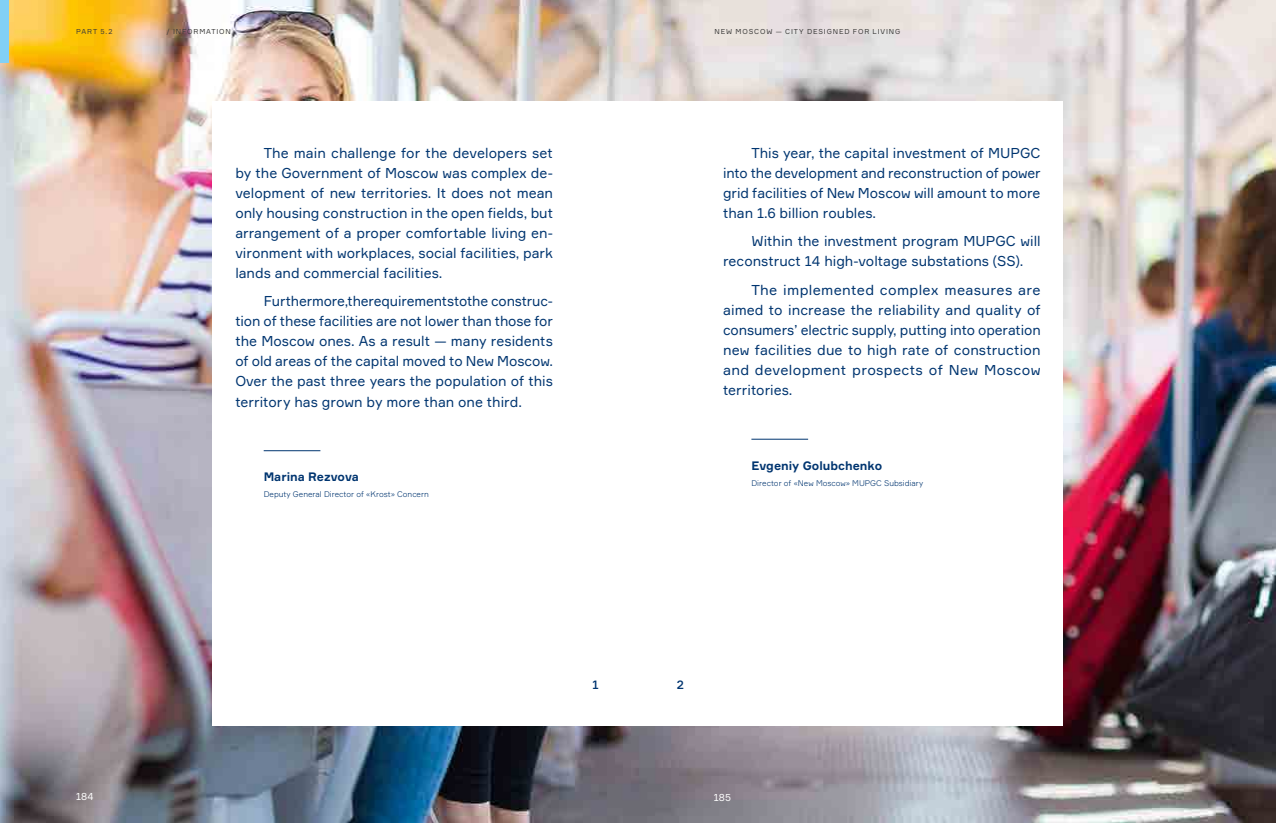
<style>
.page{position:relative;width:1276px;height:823px;background:#fff}
.page>*{position:absolute;margin:0;border:0;box-sizing:border-box;transform-origin:0 0}
.t1{font:14px/20px "Formular";color:#003570;text-align:justify}
.t2{font:700 12px "Formular";color:#003570}
.t3{font:500 12px "Formular";color:#003570}
.t4{font:10px "Formular";letter-spacing:.005em;color:#fff}
.t5{font:300 8px "Formular";color:#003570}
.t6{font:7px "Formular";letter-spacing:.12em;color:#3b3b3a}
</style>
<div class="page">
<img style="left:0;top:0;width:1276px;height:822px">
<div style="left:213px;top:101px;width:850px;height:624px;background:#fff"></div>
<hr style="left:264px;top:450px;width:56px;height:1px;background:#003570">
<hr style="left:751px;top:438px;width:57px;height:1px;background:#003570">
<div style="left:0;top:0;width:9px;height:62px;background:#82d0f5"></div>
<p class="t6" style="left:76px;top:27px;width:38px">PART 5.2</p>
<p class="t6" style="left:167px;top:27px;width:65px">/ INFORMATION</p>
<p class="t1" style="left:235px;top:142px;width:319px;text-indent:28px">The main challenge for the developers set by the Government of Moscow was complex de&shy;velopment of new territories. It does not mean only housing construction in the open fields, but arrangement of a proper comfortable living en&shy;vironment with workplaces, social facilities, park lands and commercial facilities.</p>
<p class="t1" style="left:235px;top:291px;width:319px;text-indent:28px">Furthermore,therequirementstothe construc&shy;tion of these facilities are not lower than those for the Moscow ones. As a result — many residents of old areas of the capital moved to New Moscow.<br>Over the past three years the population of this territory has grown by more than one third.</p>
<p class="t2" style="left:264px;top:469px;width:97px">Marina Rezvova</p>
<p class="t5" style="left:264px;top:489px;width:167px">Deputy General Director of «Krost» Concern</p>
<p class="t6" style="left:714px;top:27px;width:187px">NEW MOSCOW — CITY DESIGNED FOR LIVING</p>
<p class="t1" style="left:723px;top:142px;width:319px;text-indent:28px">This year, the capital investment of MUPGC into the development and reconstruction of power grid facilities of New Moscow will amount to more than 1.6 billion roubles.</p>
<p class="t1" style="left:723px;top:231px;width:319px;text-indent:28px">Within the investment program MUPGC will reconstruct 14 high-voltage substations (SS).</p>
<p class="t1" style="left:723px;top:279px;width:319px;text-indent:28px">The implemented complex measures are aimed to increase the reliability and quality of consumers’ electric supply, putting into operation new facilities due to high rate of construction and development prospects of New Moscow territories.</p>
<p class="t2" style="left:751px;top:458px;width:132px">Evgeniy Golubchenko</p>
<p class="t5" style="left:751px;top:477px;width:173px">Director of «New Moscow» MUPGC Subsidiary</p>
<p class="t3" style="left:592px;top:676px;width:8px">1</p>
<p class="t3" style="left:677px;top:676px;width:9px">2</p>
<p class="t4" style="left:76px;top:789px;width:19px">184</p>
<p class="t4" style="left:714px;top:790px;width:19px">185</p>
</div>
